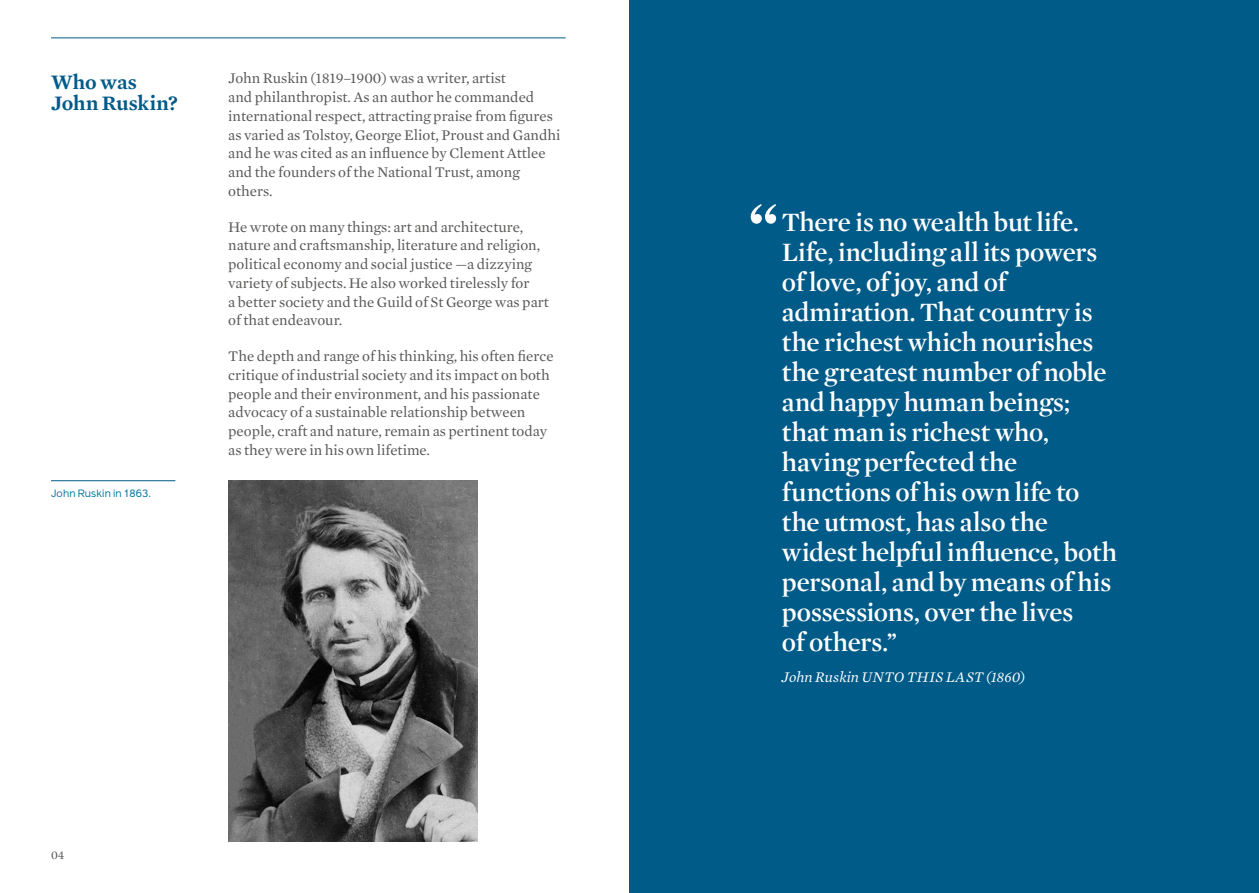
<style>
.page{position:relative;width:1259px;height:893px;background:#fff}
.page>*{position:absolute;margin:0;border:0;box-sizing:border-box;transform-origin:0 0}
.t1{font:600 27px/30px "Mercury Display";letter-spacing:-.005em;color:#fff}
.t2{font:600 21px/21px "Mercury Text G1";color:#005b88}
.t3{font:15px/18.8px "Mercury Text G1 Roman";color:#575756}
.t4{font:italic 15px "Mercury Text G1";letter-spacing:.005em;color:#fff}
.t5{font:12px "Mercury Text G1 Roman";color:#575756}
.t6{font:10.5px "Reader";letter-spacing:.015em;color:#00759f}
</style>
<div class="page">
<img style="left:228px;top:480px;width:249px;height:362px">
<div style="left:629px;top:0;width:630px;height:893px;background:#005b88"></div>
<hr style="left:51px;top:38px;width:515px;height:1px;background:#005b88">
<svg style="left:750px;top:204px;width:26px;height:20px"></svg>
<hr style="left:51px;top:480px;width:124px;height:1px;background:#005b88">
<h2 class="t2" style="left:51px;top:71px;width:128px">Who was<br>John Ruskin?</h2>
<p class="t6" style="left:51px;top:487px;width:101px">John Ruskin in 1863.</p>
<p class="t3" style="left:228px;top:69px;width:334px">John Ruskin (1819–1900) was a writer, artist<br>and philanthropist. As an author he commanded international respect, attracting praise from figures as varied as Tolstoy, George Eliot, Proust and Gandhi and he was cited as an influence by Clement Attlee and the founders of the National Trust, among others.</p>
<p class="t3" style="left:228px;top:217px;width:322px">He wrote on many things: art and architecture, nature and craftsmanship, literature and religion, political economy and social justice —a dizzying variety of subjects. He also worked tirelessly for<br>a better society and the Guild of St George was part of that endeavour.</p>
<p class="t3" style="left:228px;top:347px;width:327px">The depth and range of his thinking, his often fierce critique of industrial society and its impact on both people and their environment, and his passionate advocacy of a sustainable relationship between people, craft and nature, remain as pertinent today as they were in his own lifetime.</p>
<p class="t5" style="left:51px;top:848px;width:15px">04</p>
<p class="t1" style="left:782px;top:207px;width:337px">There is no wealth but life.<br>Life, including all its powers of love, of joy, and of admiration. That country is the richest which nourishes the greatest number of noble and happy human beings; that man is richest who, having perfected the functions of his own life to the utmost, has also the widest helpful influence, both personal, and by means of his possessions, over the lives<br>of others.”</p>
<p class="t4" style="left:782px;top:668px;width:245px">John Ruskin UNTO THIS LAST (1860)</p>
</div>
